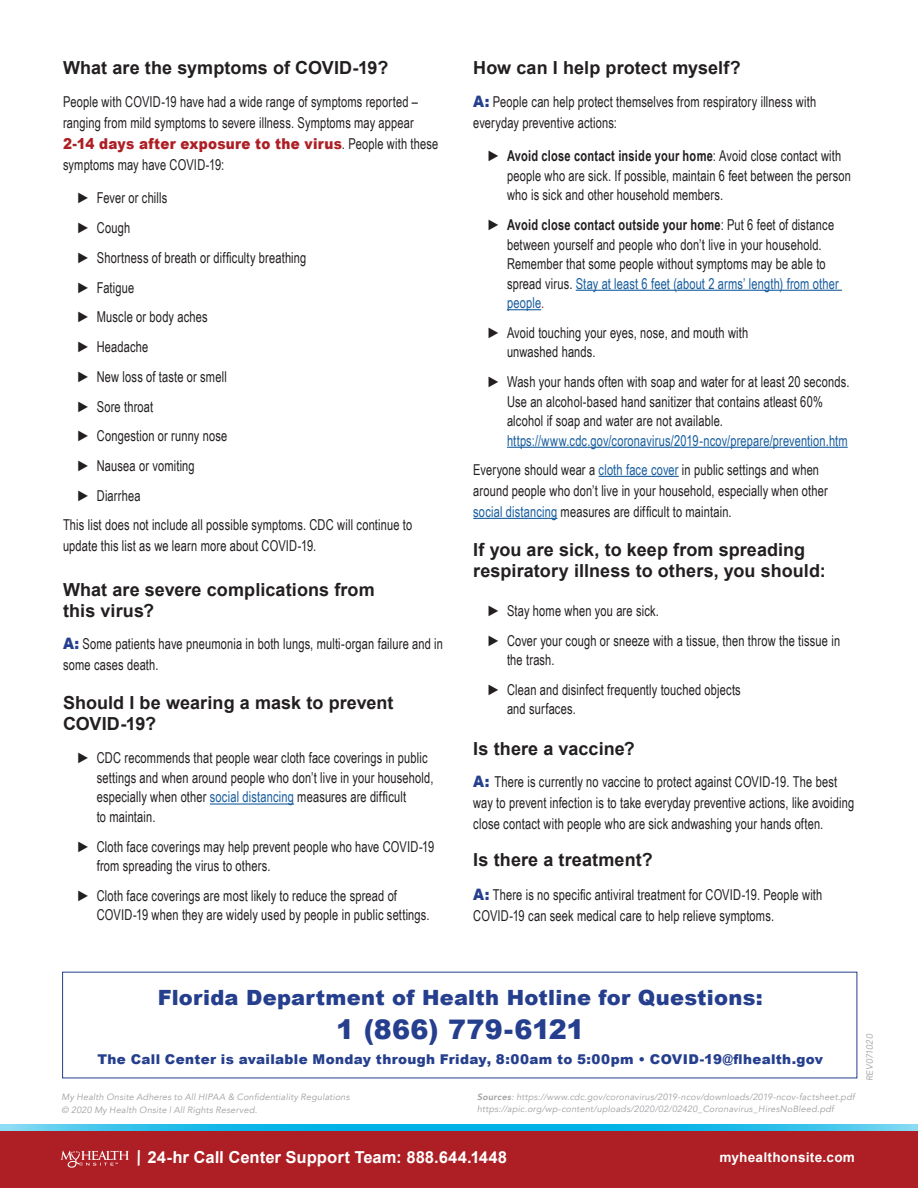
<style>
.page{position:relative;width:918px;height:1188px;background:#fff}
.page>*{position:absolute;margin:0;border:0;box-sizing:border-box;transform-origin:0 0}
.t1{font:900 27px "Arial";letter-spacing:.01em;color:#253f8e}
.t2{font:900 21px "Arial";letter-spacing:.015em;color:#253f8e}
.t3{font:700 18px/21px "Arial";letter-spacing:.005em;color:#231f20}
.t4{font:700 16.5px "Arial";color:#fff}
.t5{font:15px/19.5px "Arial Narrow";letter-spacing:.015em;color:#231f20;scale:.9 1}
.t6{font:15px/29.1px "Arial Narrow";letter-spacing:.015em;color:#175d9e;scale:.9 1}
.t7{font:900 15px "Arial";letter-spacing:.02em;color:#ad1f24;scale:.9 1}
.t8{font:900 13.5px "Arial";letter-spacing:.025em;color:#253f8e}
.t9{font:700 13.5px "Arial";color:#fff}
.t10{font:italic 9px/13.5px "Avenir";letter-spacing:.02em;color:#9d9fa2}
.s1{font-family:"Arial Narrow";font-weight:400;color:#231f20}
.s2{font-family:"Arial";font-weight:900}
.s3{font-family:"Arial";font-weight:900;font-size:15.75px;color:#253f8e}
.s4{color:#175d9e}
.s5{font-weight:700}
.s6{color:#ad1f24}
.s7{color:#231f20}
.s8{font-weight:800}
</style>
<div class="page">
<svg style="left:0;top:1125px;width:918px;height:6px;background:#22bce9"></svg>
<div style="left:0;top:1131px;width:918px;height:57px;background:#ad1f24"></div>
<svg style="left:60px;top:1151px;width:69px;height:17px"></svg>
<hr style="left:210px;top:803px;width:84px;height:2px;background:#175d9e">
<hr style="left:576px;top:290px;width:266px;height:1px;background:#175d9e">
<hr style="left:507px;top:309px;width:34px;height:1px;background:#175d9e">
<hr style="left:507px;top:447px;width:341px;height:1px;background:#175d9e">
<hr style="left:599px;top:476px;width:80px;height:1px;background:#175d9e">
<hr style="left:473px;top:518px;width:84px;height:1px;background:#175d9e">
<p class="t3" style="left:63px;top:58px;width:327px">What are the symptoms of COVID-19?</p>
<p class="t5" style="left:63px;top:90px;width:396px;line-height:21px">People with COVID-19 have had a wide range of symptoms reported – ranging from mild symptoms to severe illness. Symptoms may appear</p>
<p class="t7" style="left:63px;top:132px;width:419px">2-14 days after exposure to the virus<span class="s1">. People with these</span></p>
<p class="t5" style="left:63px;top:154px;width:181px">symptoms may have COVID-19:</p>
<p class="t5" style="left:77px;top:188px;width:102px"><span class="s2">►</span> Fever or chills</p>
<p class="t5" style="left:77px;top:218px;width:61px"><span class="s2">►</span> Cough</p>
<p class="t5" style="left:77px;top:247px;width:257px"><span class="s2">►</span> Shortness of breath or difficulty breathing</p>
<p class="t5" style="left:77px;top:277px;width:66px"><span class="s2">►</span> Fatigue</p>
<p class="t5" style="left:77px;top:307px;width:147px"><span class="s2">►</span> Muscle or body aches</p>
<p class="t5" style="left:77px;top:337px;width:81px"><span class="s2">►</span> Headache</p>
<p class="t5" style="left:77px;top:366px;width:169px"><span class="s2">►</span> New loss of taste or smell</p>
<p class="t5" style="left:77px;top:396px;width:87px"><span class="s2">►</span> Sore throat</p>
<p class="t5" style="left:77px;top:426px;width:169px"><span class="s2">►</span> Congestion or runny nose</p>
<p class="t5" style="left:77px;top:456px;width:133px"><span class="s2">►</span> Nausea or vomiting</p>
<p class="t5" style="left:77px;top:485px;width:73px"><span class="s2">►</span> Diarrhea</p>
<p class="t5" style="left:63px;top:514px;width:390px">This list does not include all possible symptoms. CDC will continue to</p>
<p class="t5" style="left:63px;top:535px;width:283px">update this list as we learn more about COVID-19.</p>
<p class="t3" style="left:63px;top:580px;width:313px">What are severe complications from this virus?</p>
<p class="t5" style="left:63px;top:633px;width:424px;line-height:21px"><span class="s3">A:</span> Some patients have pneumonia in both lungs, multi-organ failure and in some cases death.</p>
<p class="t3" style="left:63px;top:693px;width:332px">Should I be wearing a mask to prevent<br>COVID-19?</p>
<p class="t5" style="left:97px;top:748px;width:376px;text-indent:-20px"><span class="s2">►</span> CDC recommends that people wear cloth face coverings in public settings and when around people who don’t live in your household, especially when other <span class="s4">social distancing</span> measures are difficult<br>to maintain.</p>
<p class="t5" style="left:97px;top:836px;width:377px;text-indent:-20px"><span class="s2">►</span> Cloth face coverings may help prevent people who have COVID-19 from spreading the virus to others.</p>
<p class="t5" style="left:97px;top:885px;width:371px;text-indent:-20px"><span class="s2">►</span> Cloth face coverings are most likely to reduce the spread of<br>COVID-19 when they are widely used by people in public settings.</p>
<p class="t3" style="left:473px;top:58px;width:269px">How can I help protect myself?</p>
<p class="t5" style="left:473px;top:90px;width:383px;line-height:21px"><span class="s3">A:</span> People can help protect themselves from respiratory illness with everyday preventive actions:</p>
<p class="t5" style="left:507px;top:146px;width:384px;text-indent:-20px"><span class="s2">►</span> <span class="s5">Avoid close contact inside your home</span>: Avoid close contact with people who are sick. If possible, maintain 6 feet between the person who is sick and other household members.</p>
<p class="t5" style="left:507px;top:215px;width:370px;text-indent:-20px"><span class="s2">►</span> <span class="s5">Avoid close contact outside your home</span>: Put 6 feet of distance between yourself and people who don’t live in your household.<br>Remember that some people without symptoms may be able to spread virus. <span class="s4">Stay at least 6 feet (about 2 arms’ length) from other people</span><span class="s6">.</span></p>
<p class="t5" style="left:507px;top:322px;width:270px;text-indent:-20px"><span class="s2">►</span> Avoid touching your eyes, nose, and mouth with unwashed hands.</p>
<p class="t5" style="left:507px;top:372px;width:382px;text-indent:-20px"><span class="s2">►</span> Wash your hands often with soap and water for at least 20 seconds.<br>Use an alcohol-based hand sanitizer that contains atleast 60% alcohol if soap and water are not available.</p>
<p class="t6" style="left:473px;top:425px;width:418px;text-indent:34px">https://www.cdc.gov/coronavirus/2019-ncov/prepare/prevention.htm<br><span class="s7">Everyone should wear a</span> cloth face cover <span class="s7">in public settings and when</span></p>
<p class="t5" style="left:473px;top:479px;width:396px;line-height:21px">around people who don’t live in your household, especially when other <span class="s4">social distancing</span> measures are difficult to maintain.</p>
<p class="t3" style="left:473px;top:540px;width:354px">If you are sick, to keep from spreading respiratory illness to others, you should:</p>
<p class="t5" style="left:487px;top:595px;width:394px;line-height:29.7px"><span class="s2">►</span> Stay home when you are sick.<br><span class="s2">►</span> Cover your cough or sneeze with a tissue, then throw the tissue in</p>
<p class="t5" style="left:487px;top:644px;width:284px;line-height:29.7px;text-indent:20px">the trash.<br><span class="s2">►</span> Clean and disinfect frequently touched objects</p>
<p class="t5" style="left:507px;top:699px;width:78px">and surfaces.</p>
<p class="t3" style="left:473px;top:738px;width:163px">Is there a vaccine?</p>
<p class="t5" style="left:473px;top:771px;width:425px;line-height:21px"><span class="s3">A:</span> There is currently no vaccine to protect against COVID-19. The best way to prevent infection is to take everyday preventive actions, like avoiding close contact with people who are sick andwashing your hands often.</p>
<p class="t3" style="left:473px;top:850px;width:181px">Is there a treatment?</p>
<p class="t5" style="left:473px;top:883px;width:389px;line-height:21px"><span class="s3">A:</span> There is no specific antiviral treatment for COVID-19. People with<br>COVID-19 can seek medical care to help relieve symptoms.</p>
<h2 class="t2" style="left:158px;top:983px;width:607px">Florida Department of Health Hotline for Questions:</h2>
<h1 class="t1" style="left:336px;top:1010px;width:250px">1 (866) 779-6121</h1>
<p class="t8" style="left:98px;top:1050px;width:727px">The Call Center is available Monday through Friday, 8:00am to 5:00pm • COVID-19@flhealth.gov</p>
<p class="t10" style="left:62px;top:1090px;width:290px">My Health Onsite Adheres to All HIPAA &amp; Confidentiality Regulations © 2020 My Health Onsite | All Rights Reserved.</p>
<p class="t10" style="left:477px;top:1091px;width:379px;line-height:12px"><span class="s8">Sources</span>: https://www.cdc.gov/coronavirus/2019-ncov/downloads/2019-ncov-factsheet.pdf https://apic.org/wp-content/uploads/2020/02/02420_Coronavirus_HiresNoBleed.pdf</p>
<p class="t10" style="left:863px;top:1081px;width:49px;rotate:-90deg">REV071020</p>
<p class="t4" style="left:137px;top:1146px;width:372px">| 24-hr Call Center Support Team: 888.644.1448</p>
<p class="t9" style="left:719px;top:1148px;width:137px">myhealthonsite.com</p>
</div>
